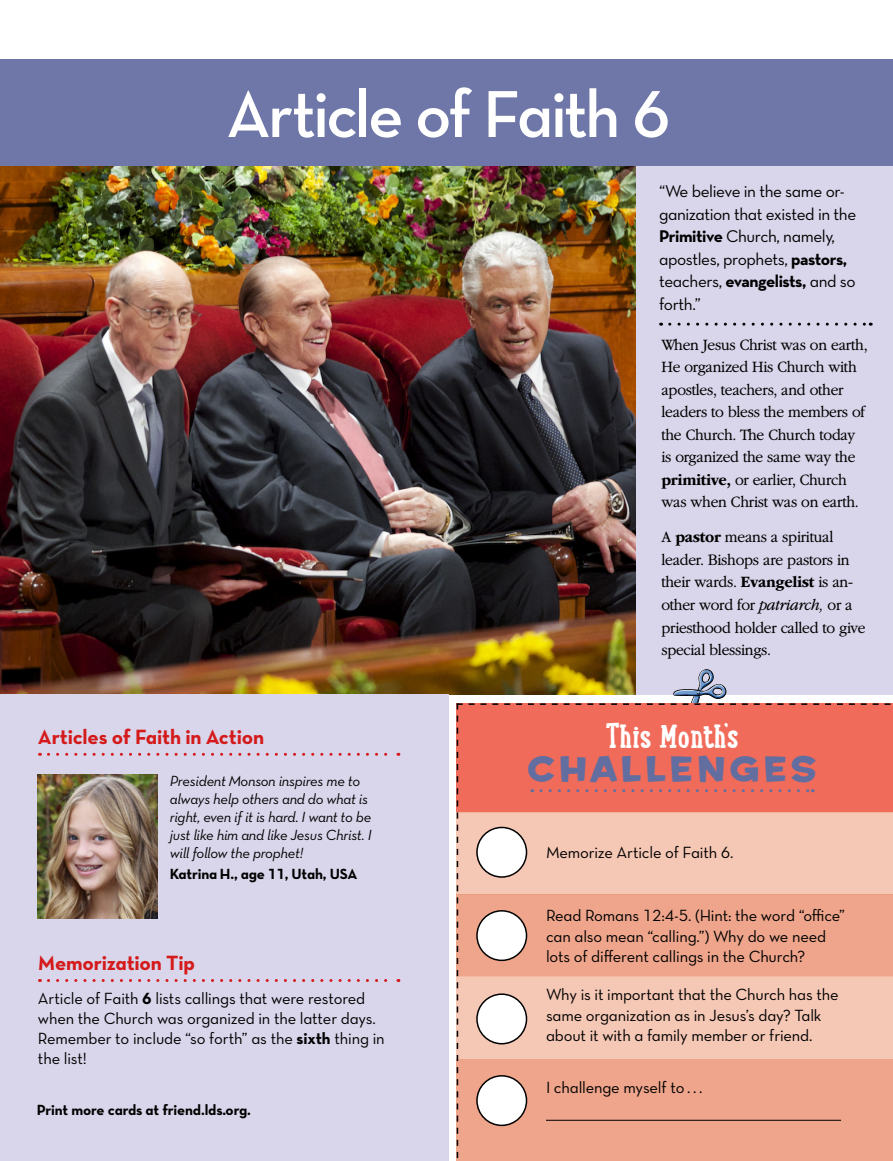
<style>
.page{position:relative;width:893px;height:1161px;background:#fff}
.page>*{position:absolute;margin:0;border:0;box-sizing:border-box;transform-origin:0 0}
.ARTCL_title-ArticleO{font:67.5px "Neutralds Lat Demi Alt";letter-spacing:-.04em;color:#fff}
.FIGimg-CRDT_para{font:700 33.6px "Lunch Box Slab";color:#fff}
.FIGimg-CRDT_para-2{font:33.6px "Housearama Kingpin";letter-spacing:.135em;color:#636ea0}
.TOPIC-1_title-articl{font:21px "Neutralds Lat Bold Alt";letter-spacing:-.01em;color:#d41a1a}
.ARTCL_para-ArticleOf{font:17.25px/22.5px "Neutralds Lat Book Alt";letter-spacing:-.025em;color:#000}
.SIDE_para{font:16.5px/20.2px "Neutralds Lat Book Alt";letter-spacing:-.01em;color:#000}
.ARTCL_para_regular{font:300 16.5px/22.5px "Garamondlds Lat Plus";letter-spacing:-.02em;color:#000;scale:.95 1}
.FIGimg_para{font:15px/18px "Neutralds Lat Book Italic Alt";letter-spacing:-.02em;color:#000}
.INFO_para_neutra{font:15px "Neutralds Lat Bold Alt";letter-spacing:-.01em;color:#000}
.QUOTE-BIO_para{font:15px "Neutralds Lat Bold Alt";letter-spacing:-.01em;color:#000}
.s1{font-family:"Neutralds Lat";font-weight:700}
.s2{font-family:"Neutralds Lat Bold Alt"}
.s3{font-family:"Garamondlds Lat";font-weight:700}
.s4{font-style:italic}
</style>
<div class="page">
<img style="left:0;top:166px;width:636px;height:529px">
<div style="left:636px;top:157px;width:257px;height:538px;background:#d9d6eb"></div>
<div style="left:0;top:60px;width:893px;height:106px;background:#6e77a7"></div>
<div style="left:0;top:695px;width:448px;height:466px;background:#d9d6eb"></div>
<svg style="left:48px;top:753px;width:351px;height:3px"></svg>
<svg style="left:48px;top:979px;width:351px;height:3px"></svg>
<svg style="left:670px;top:323px;width:201px;height:3px"></svg>
<svg style="left:457px;top:669px;width:436px;height:492px;background:#eca592"></svg>
<img style="left:38px;top:774px;width:119px;height:144px">
<p class="ARTCL_title-ArticleO" style="left:226px;top:60px;width:446px">Article of Faith 6</p>
<p class="ARTCL_para-ArticleOf" style="left:659px;top:180px;width:199px">“We believe in the same or&shy;ganization that existed in the<br><span class="s1">Primitive</span> Church, namely, apostles, prophets, <span class="s1">pastors, </span>teachers, <span class="s1">evangelists,</span> and so forth.”</p>
<p class="TOPIC-1_title-articl" style="left:38px;top:720px;width:228px">Articles of Faith in Action</p>
<p class="FIGimg_para" style="left:170px;top:771px;width:203px">President Monson inspires me to always help others and do what is right, even if it is hard. I want to be just like him and like Jesus Christ. I will follow the prophet!</p>
<p class="QUOTE-BIO_para" style="left:170px;top:861px;width:189px">Katrina H., age 11, Utah, USA</p>
<p class="TOPIC-1_title-articl" style="left:38px;top:946px;width:159px">Memorization Tip</p>
<p class="SIDE_para" style="left:38px;top:987px;width:348px">Article of Faith <span class="s1">6</span> lists callings that were restored when the Church was organized in the latter days.<br>Remember to include “so forth” as the <span class="s2">sixth</span> thing in the list!</p>
<p class="INFO_para_neutra" style="left:37px;top:1097px;width:215px">Print more cards at friend.lds.org.</p>
<p class="ARTCL_para_regular" style="left:661px;top:333px;width:219px">When Jesus Christ was on earth,<br>He organized His Church with apostles, teachers, and other leaders to bless the members of the Church. The Church today is organized the same way the <span class="s3">primitive,</span> or earlier, Church was when Christ was on earth.</p>
<p class="ARTCL_para_regular" style="left:661px;top:526px;width:216px">A <span class="s3">pastor</span> means a spiritual leader. Bishops are pastors in their wards. <span class="s3">Evangelist</span> is an&shy;other word for <span class="s4">patriarch,</span> or a priesthood holder called to give special blessings.</p>
<p class="FIGimg-CRDT_para" style="left:605px;top:711px;width:135px">This Month’s</p>
<p class="FIGimg-CRDT_para-2" style="left:528px;top:746px;width:290px">CHALLENGES</p>
<p class="SIDE_para" style="left:546px;top:842px;width:189px">Memorize Article of Faith 6.</p>
<p class="SIDE_para" style="left:546px;top:905px;width:301px">Read Romans 12:4-5. (Hint: the word “office” can also mean “calling.”) Why do we need lots of different callings in the Church?</p>
<p class="SIDE_para" style="left:546px;top:984px;width:294px">Why is it important that the Church has the same organization as in Jesus’s day? Talk about it with a family member or friend.</p>
<p class="SIDE_para" style="left:546px;top:1077px;width:158px">I challenge myself to . . .</p>
</div>
